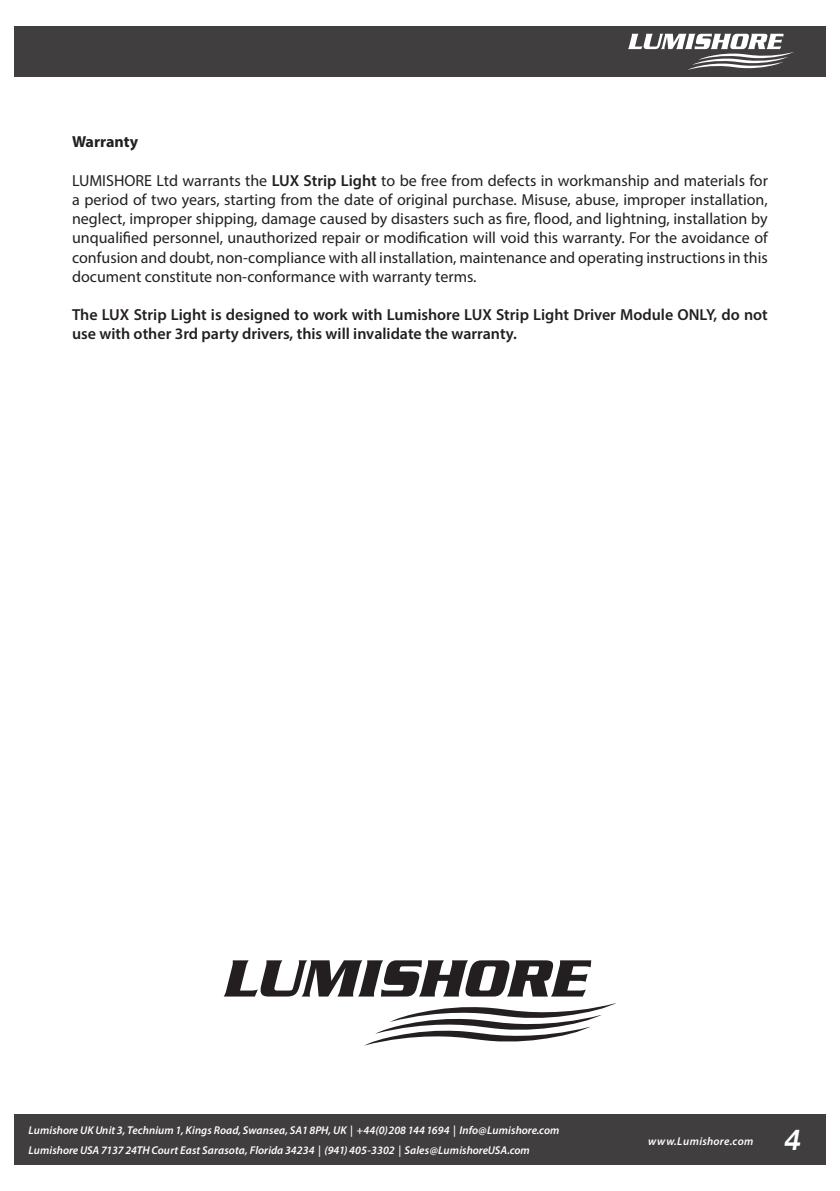
<style>
.page{position:relative;width:840px;height:1191px;background:#fff}
.page>*{position:absolute;margin:0;border:0;box-sizing:border-box;transform-origin:0 0}
.t1{font:italic 500 30px "Franklin Gothic";color:#fff}
.t2{font:16px/19.2px "Myriad Pro";color:#231f20;text-align:justify}
.t3{font:600 16px/19.2px "Myriad Pro";color:#231f20}
.t4{font:700 16px "Myriad Pro";color:#231f20}
.t5{font:italic 600 11.2px/19.8px "Myriad Pro";letter-spacing:.005em;color:#fff}
.t6{font:italic 600 11.2px "Myriad Pro";letter-spacing:.03em;color:#fff}
.s1{font-weight:600}
</style>
<div class="page">
<div style="left:14px;top:1114px;width:811px;height:51px;background:#403e3e"></div>
<div style="left:14px;top:26px;width:811px;height:51px;background:#403e3e"></div>
<svg style="left:628px;top:34px;width:165px;height:36px"></svg>
<svg style="left:224px;top:960px;width:367px;height:36px"></svg>
<svg style="left:365px;top:1003px;width:251px;height:42px"></svg>
<p class="t4" style="left:72px;top:131px;width:68px">Warranty</p>
<p class="t2" style="left:72px;top:170px;width:697px">LUMISHORE Ltd warrants the <span class="s1">LUX Strip Light</span> to be free from defects in workmanship and materials for a period of two years, starting from the date of original purchase. Misuse, abuse, improper installation, neglect, improper shipping, damage caused by disasters such as fire, flood, and lightning, installation by unqualified personnel, unauthorized repair or modification will void this warranty. For the avoidance of confusion and doubt, non-compliance with all installation, maintenance and operating instructions in this document constitute non-conformance with warranty terms.</p>
<p class="t3" style="left:72px;top:305px;width:697px">The LUX Strip Light is designed to work with Lumishore LUX Strip Light Driver Module ONLY, do not use with other 3rd party drivers, this will invalidate the warranty.</p>
<p class="t5" style="left:28px;top:1120px;width:532px">Lumishore UK Unit 3, Technium 1, Kings Road, Swansea, SA1 8PH,UK | +44(0)208 144 1694 | Info@Lumishore.com<br>Lumishore USA 7137 24TH Court East Sarasota, Florida 34234 | (941) 405-3302 | Sales@LumishoreUSA.com</p>
<h1 class="t1" style="left:783px;top:1121px;width:19px">4</h1>
<p class="t6" style="left:647px;top:1134px;width:107px">www.Lumishore.com</p>
</div>
